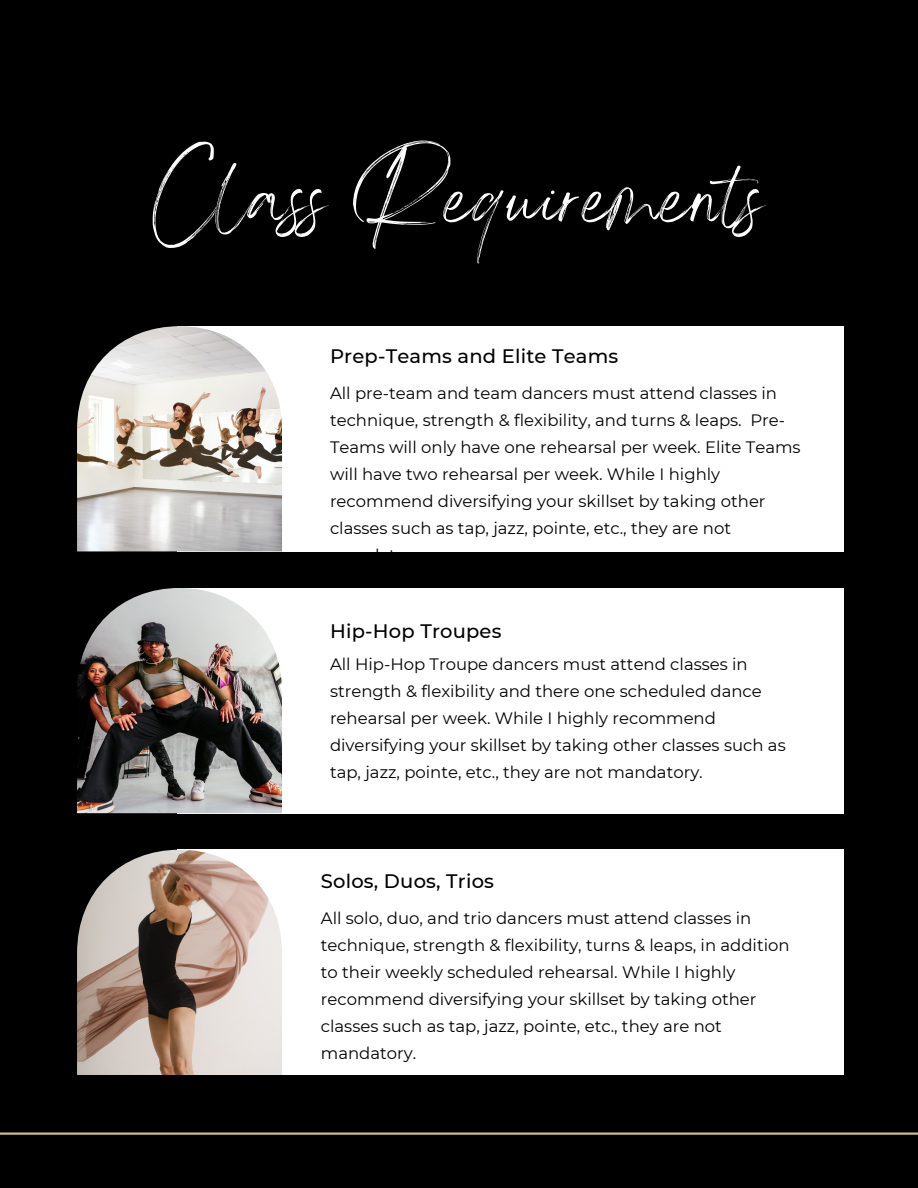
<style>
.page{position:relative;width:918px;height:1188px;background:#000}
.page>*{position:absolute;margin:0;border:0;box-sizing:border-box;transform-origin:0 0}
.t1{font:112.5px "Angella White";letter-spacing:.01em;color:#fff}
.t2{font:500 19.5px "Montserrat";letter-spacing:.01em;color:#000}
.t3{font:16.5px/27px "Montserrat";color:#000}
</style>
<div class="page">
<div style="left:177px;top:326px;width:666px;height:225px;background:#fff"></div>
<img style="left:77px;top:326px;width:205px;height:225px">
<div style="left:177px;top:588px;width:666px;height:225px;background:#fff"></div>
<img style="left:77px;top:588px;width:205px;height:225px">
<div style="left:177px;top:850px;width:666px;height:225px;background:#fff"></div>
<img style="left:77px;top:850px;width:205px;height:225px">
<hr style="left:0;top:1132px;width:918px;height:3px;background:#cebd90">
<p class="t1" style="left:153px;top:127px;width:614px">Class Requirements</p>
<h2 class="t2" style="left:330px;top:344px;width:290px">Prep-Teams and Elite Teams</h2>
<p class="t3" style="left:330px;top:380px;width:472px">All pre-team and team dancers must attend classes in technique, strength &amp; flexibility, and turns &amp; leaps. Pre-Teams will only have one rehearsal per week. Elite Teams will have two rehearsal per week. While I highly recommend diversifying your skillset by taking other classes such as tap, jazz, pointe, etc., they are not</p>
<p class="t2" style="left:330px;top:619px;width:173px">Hip-Hop Troupes</p>
<p class="t3" style="left:330px;top:650px;width:457px">All Hip-Hop Troupe dancers must attend classes in strength &amp; flexibility and there one scheduled dance rehearsal per week. While I highly recommend diversifying your skillset by taking other classes such as tap, jazz, pointe, etc., they are not mandatory.</p>
<p class="t2" style="left:321px;top:869px;width:175px">Solos, Duos, Trios</p>
<h2 class="t3" style="left:321px;top:904px;width:470px">All solo, duo, and trio dancers must attend classes in technique, strength &amp; flexibility, turns &amp; leaps, in addition to their weekly scheduled rehearsal. While I highly recommend diversifying your skillset by taking other classes such as tap, jazz, pointe, etc., they are not mandatory.</h2>
</div>
